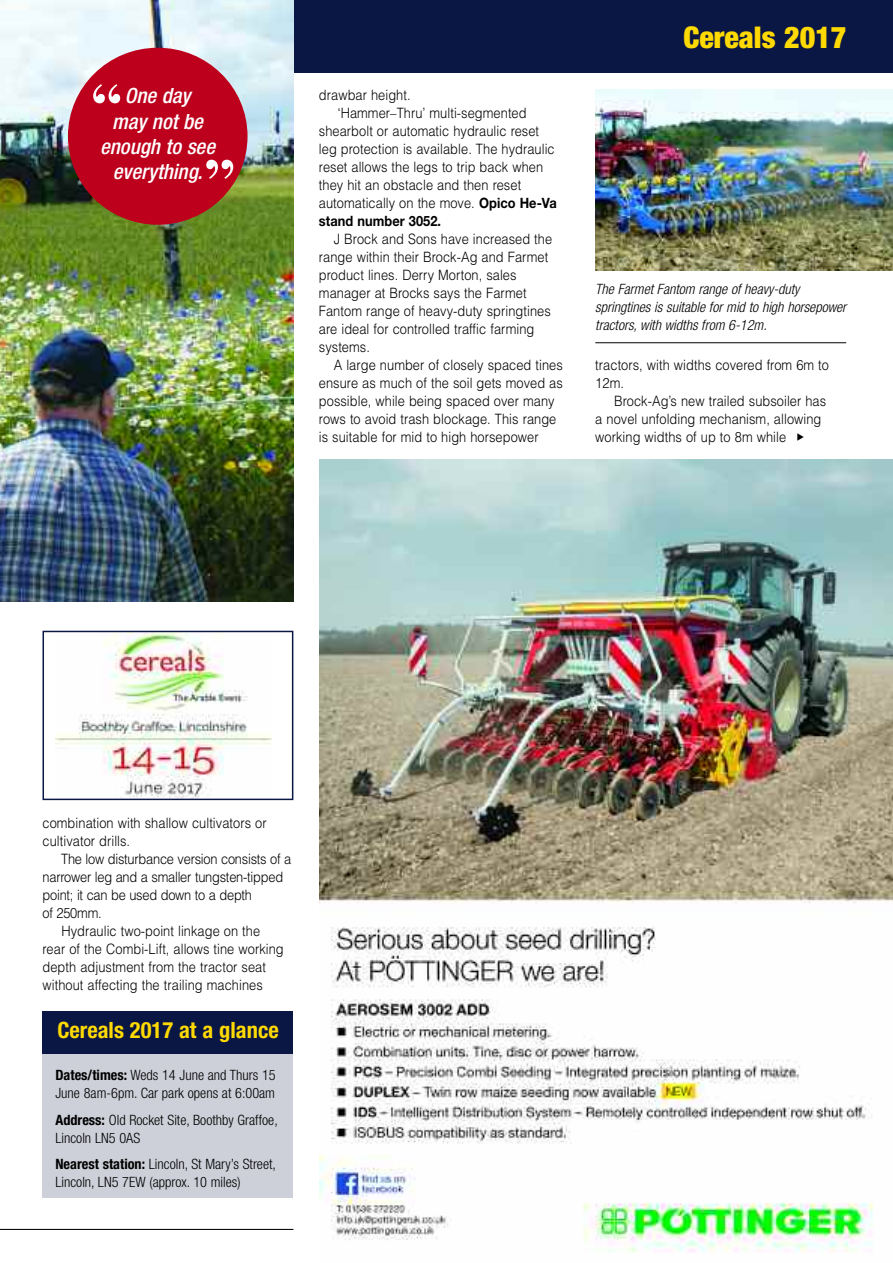
<style>
.page{position:relative;width:893px;height:1263px;background:#fff}
.page>*{position:absolute;margin:0;border:0;box-sizing:border-box;transform-origin:0 0}
.t1{font:700 58.95px "Bodoni BT";color:#fff}
.t2{font:900 condensed 30px "Helvetica Neue";color:#ffd902}
.t3{font:700 condensed 22.5px "Helvetica Neue";color:#ffd902}
.t4{font:italic 500 condensed 21px/25.2px "Helvetica Neue";color:#fff;text-align:center}
.t5{font:300 14.25px/18px "Helvetica";letter-spacing:.005em;color:#000;scale:.9 1}
.t6{font:300 condensed 14.25px/18px "Helvetica Neue";color:#000}
.t7{font:italic 300 condensed 14.25px/18px "Helvetica Neue";color:#000}
.t8{font:300 14.25px "Helvetica";letter-spacing:-.015em;color:#000;scale:.9 1}
.t9{font:700 14.25px "Helvetica Neue";letter-spacing:.005em;color:#000;scale:.9 1}
.s1{font-family:"Helvetica Neue";font-weight:700}
.s2{font-weight:700}
</style>
<div class="page">
<img style="left:319px;top:459px;width:574px;height:794px">
<div style="left:293px;top:0;width:600px;height:72px;background:#0a1643"></div>
<img style="left:0;top:0;width:293px;height:602px">
<div style="left:68px;top:48px;width:180px;height:177px;background:#bd011c;border-radius:50%"></div>
<hr style="left:595px;top:342px;width:251px;height:1px;background:#000">
<img style="left:595px;top:89px;width:298px;height:182px">
<hr style="left:0;top:1229px;width:293px;height:1px;background:#000">
<div style="left:43px;top:1053px;width:250px;height:144px;background:#ced0d9"></div>
<div style="left:43px;top:1011px;width:250px;height:42px;background:#0a1643"></div>
<img style="left:56px;top:634px;width:216px;height:163px">
<div style="left:43px;top:631px;width:250px;height:169px;border:2px solid #0a1643"></div>
<h1 class="t1" style="left:90px;top:85px;width:35px">“</h1>
<h3 class="t4" style="left:100px;top:85px;width:116px">One day<br>may not be enough to see everything.</h3>
<h1 class="t1" style="left:203px;top:161px;width:35px">”</h1>
<h2 class="t2" style="left:683px;top:27px;width:165px">Cereals 2017</h2>
<p class="t5" style="left:319px;top:86px;width:103px">drawbar height.</p>
<p class="t5" style="left:338px;top:104px;width:211px">‘Hammer–Thru’ multi-segmented</p>
<p class="t5" style="left:319px;top:122px;width:246px">shearbolt or automatic hydraulic reset</p>
<p class="t5" style="left:319px;top:140px;width:264px">leg protection is available. The hydraulic</p>
<p class="t5" style="left:319px;top:158px;width:251px">reset allows the legs to trip back when</p>
<p class="t5" style="left:319px;top:176px;width:226px">they hit an obstacle and then reset</p>
<p class="t5" style="left:319px;top:194px;width:266px">automatically on the move. <span class="s1">Opico He-Va</span></p>
<p class="t9" style="left:319px;top:215px;width:137px">stand number 3052.</p>
<p class="t5" style="left:319px;top:230px;width:261px;text-indent:15px">J Brock and Sons have increased the range within their Brock-Ag and Farmet product lines. Derry Morton, sales manager at Brocks says the Farmet Fantom range of heavy-duty springtines are ideal for controlled traffic farming systems.</p>
<p class="t5" style="left:319px;top:356px;width:273px;text-indent:15px">A large number of closely spaced tines ensure as much of the soil gets moved as possible, while being spaced over many rows to avoid trash blockage. This range is suitable for mid to high horsepower</p>
<p class="t5" style="left:595px;top:356px;width:261px">tractors, with widths covered from 6m to<br>12m.</p>
<p class="t7" style="left:595px;top:281px;width:252px">The Farmet Fantom range of heavy-duty springtines is suitable for mid to high horsepower tractors, with widths from 6-12m.</p>
<p class="t5" style="left:595px;top:392px;width:258px;text-indent:19px">Brock-Ag’s new trailed subsoiler has a novel unfolding mechanism, allowing working widths of up to 8m while</p>
<p class="t5" style="left:43px;top:814px;width:251px">combination with shallow cultivators or cultivator drills.</p>
<p class="t8" style="left:61px;top:851px;width:257px">The low disturbance version consists of a</p>
<p class="t8" style="left:43px;top:869px;width:269px">narrower leg and a smaller tungsten-tipped</p>
<p class="t8" style="left:43px;top:887px;width:234px">point; it can be used down to a depth</p>
<p class="t5" style="left:43px;top:904px;width:67px">of 250mm.</p>
<p class="t5" style="left:61px;top:922px;width:222px">Hydraulic two-point linkage on the</p>
<p class="t5" style="left:43px;top:940px;width:270px">rear of the Combi-Lift, allows tine working</p>
<p class="t5" style="left:43px;top:958px;width:250px">depth adjustment from the tractor seat</p>
<p class="t5" style="left:43px;top:976px;width:246px">without affecting the trailing machines</p>
<h3 class="t3" style="left:57px;top:1022px;width:223px">Cereals 2017 at a glance</h3>
<p class="t6" style="left:55px;top:1067px;width:222px"><span class="s2">Dates/times:</span> Weds 14 June and Thurs 15<br>June 8am-6pm. Car park opens at 6:00am</p>
<p class="t6" style="left:55px;top:1112px;width:224px"><span class="s2">Address:</span> Old Rocket Site, Boothby Graffoe,<br>Lincoln LN5 0AS</p>
<p class="t6" style="left:55px;top:1156px;width:222px"><span class="s2">Nearest station:</span> Lincoln, St Mary’s Street,<br>Lincoln, LN5 7EW (approx. 10 miles)</p>
</div>
